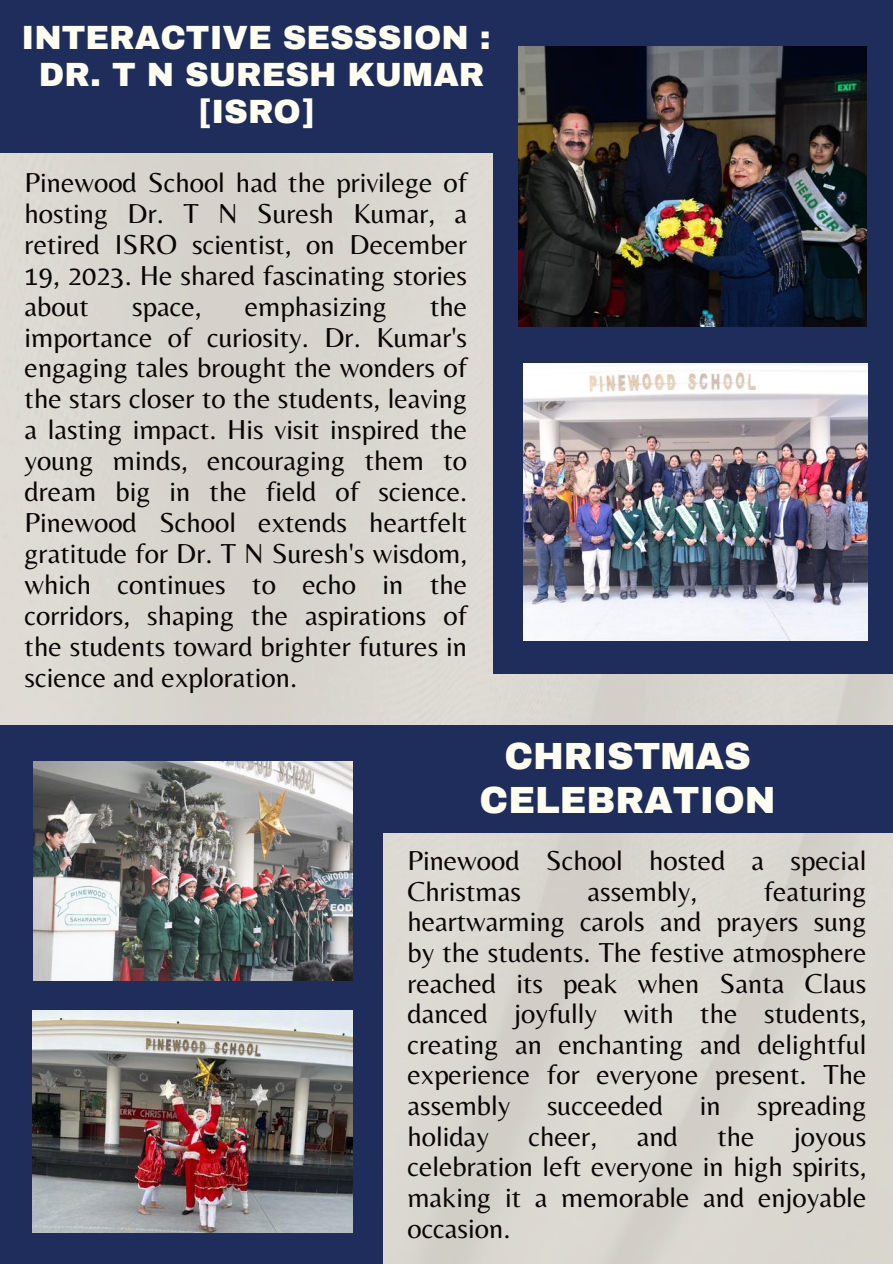
<style>
.page{position:relative;width:893px;height:1264px;background:#fff}
.page>*{position:absolute;margin:0;border:0;box-sizing:border-box;transform-origin:0 0}
.t1{font:900 37.05px/43.8px "Archivo";color:#fffdf0;text-align:center}
.t2{font:900 32.85px/37.2px "Archivo";color:#fffdf0;text-align:center}
.t3{font:28.5px/30.9px "Belleza";color:#0a0404;text-align:justify}
</style>
<div class="page">
<div style="left:0;top:152px;width:892px;height:1111px;background:#dad7cf"></div>
<div style="left:0;top:0;width:535px;height:152px;background:#1e2d5c"></div>
<div style="left:493px;top:0;width:399px;height:674px;background:#1e2d5c"></div>
<div style="left:0;top:725px;width:382px;height:538px;background:#1e2d5c"></div>
<div style="left:328px;top:725px;width:564px;height:107px;background:#1e2d5c"></div>
<img style="left:518px;top:46px;width:348px;height:280px">
<img style="left:523px;top:364px;width:344px;height:276px">
<img style="left:34px;top:761px;width:318px;height:219px">
<img style="left:32px;top:1010px;width:320px;height:222px">
<p class="t2" style="left:22px;top:19px;width:470px">INTERACTIVE SESSSION :<br>DR. T N SURESH KUMAR [ISRO]</p>
<p class="t3" style="left:25px;top:166px;width:444px">Pinewood School had the privilege of hosting Dr. T N Suresh Kumar, a retired ISRO scientist, on December 19, 2023. He shared fascinating stories about</p>
<p class="t3" style="left:25px;top:290px;width:444px;text-indent:405px">the importance of curiosity. Dr. Kumar's engaging tales brought the wonders of the stars closer to the students, leaving a lasting impact. His visit inspired the young minds, encouraging them to dream big in the field of science.<br>Pinewood School extends heartfelt gratitude for Dr. T N Suresh's wisdom, which continues to echo in the corridors, shaping the aspirations of the students toward brighter futures in science and exploration.</p>
<p class="t3" style="left:132px;top:290px;width:71px">space,</p>
<p class="t3" style="left:245px;top:290px;width:143px">emphasizing</p>
<h1 class="t1" style="left:479px;top:734px;width:297px">CHRISTMAS<br>CELEBRATION</h1>
<p class="t3" style="left:407px;top:844px;width:460px">Pinewood School hosted a special<br>Christmas</p>
<p class="t3" style="left:407px;top:875px;width:460px;text-indent:356px">featuring heartwarming carols and prayers sung by the students. The festive atmosphere reached its peak when Santa Claus danced joyfully with the students, creating an enchanting and delightful experience for everyone present. The assembly</p>
<p class="t3" style="left:587px;top:875px;width:111px">assembly,</p>
<p class="t3" style="left:547px;top:1089px;width:118px">succeeded</p>
<p class="t3" style="left:699px;top:1089px;width:22px">in</p>
<p class="t3" style="left:757px;top:1089px;width:111px">spreading</p>
<p class="t3" style="left:407px;top:1120px;width:83px">holiday</p>
<p class="t3" style="left:528px;top:1120px;width:70px">cheer,</p>
<p class="t3" style="left:636px;top:1120px;width:43px">and</p>
<p class="t3" style="left:717px;top:1120px;width:39px">the</p>
<p class="t3" style="left:407px;top:1120px;width:460px;text-indent:387px">joyous celebration left everyone in high spirits, making it a memorable and enjoyable occasion.</p>
</div>
